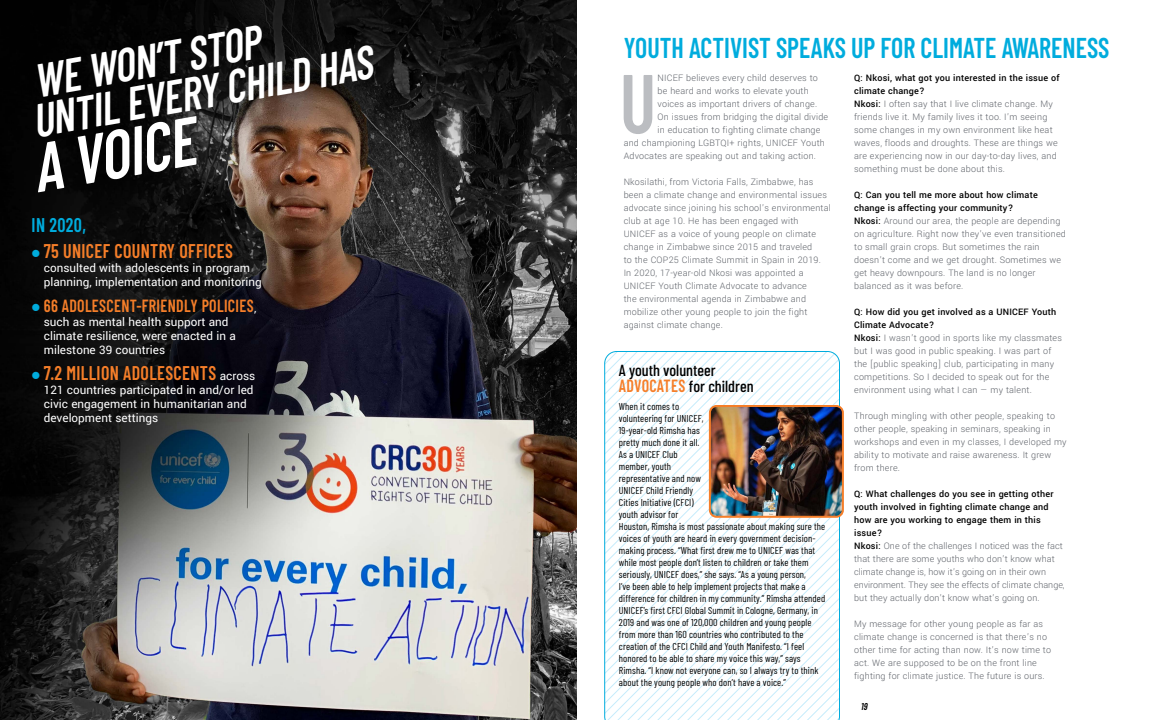
<style>
.page{position:relative;width:1152px;height:720px;background:#fff}
.page>*{position:absolute;margin:0;border:0;box-sizing:border-box;transform-origin:0 0}
.t1{font:600 83.4px "Barlow Condensed";color:#bbbdc1;scale:.91 1}
.t2{font:italic 600 68.3px "Barlow Condensed";color:#fff;scale:.91 1}
.t3{font:italic 600 46.8px/39.3px "Barlow Condensed";color:#fff;scale:.91 1}
.t4{font:600 28.6px "Barlow Condensed";color:#00acdd;scale:.91 1}
.t5{font:600 19.8px "Barlow Condensed";letter-spacing:.02em;color:#f57e29;scale:.91 1}
.t6{font:600 19.8px "Barlow Condensed";letter-spacing:.02em;color:#00acdd;scale:.91 1}
.t7{font:600 17.6px "Barlow Condensed";letter-spacing:.02em;color:#f57e29;scale:.91 1}
.t8{font:500 16px/16px "Barlow Condensed";color:#000}
.t9{font:13px/14px "Yantramanav";color:#fff}
.t10{font:300 10px/13px "Yantramanav";letter-spacing:.02em;color:#5f636a}
.t11{font:10px/12px "Barlow Condensed";letter-spacing:.01em;color:#000}
.t12{font:italic 600 9.9px "Barlow Condensed";color:#000;scale:.91 1}
.s1{font-family:"Yantramanav";font-weight:400;font-size:13px;color:#fff}
.s2{font-weight:600;font-size:17.6px;color:#f57e29}
.s3{font-weight:500;color:#000}
</style>
<div class="page">
<img style="left:0;top:0;width:577px;height:720px">
<svg style="left:604px;top:351px;width:236px;height:369px"></svg>
<img style="left:710px;top:406px;width:131px;height:111px">
<div style="left:709px;top:405px;width:135px;height:113px;border:2px solid #f57e29;border-radius:7px"></div>
<svg style="left:32px;top:249px;width:8px;height:8px"></svg>
<svg style="left:32px;top:303px;width:8px;height:8px"></svg>
<svg style="left:32px;top:371px;width:8px;height:8px"></svg>
<h3 class="t3" style="left:22px;top:60px;width:380px;rotate:-10deg">WE WON’T STOP<br>UNTIL EVERY CHILD HAS</h3>
<h2 class="t2" style="left:24px;top:120px;width:181px;rotate:-10deg">A VOICE</h2>
<h3 class="t6" style="left:32px;top:210px;width:61px">IN 2020,</h3>
<h3 class="t5" style="left:44px;top:236px;width:209px">75 UNICEF COUNTRY OFFICES</h3>
<h3 class="t9" style="left:44px;top:261px;width:219px">consulted with adolescents in program planning, implementation and monitoring</h3>
<h3 class="t7" style="left:44px;top:293px;width:235px">66 ADOLESCENT-FRIENDLY POLICIES<span class="s1">,</span></h3>
<h3 class="t9" style="left:44px;top:315px;width:193px">such as mental health support and climate resilience, were enacted in a milestone 39 countries</h3>
<h3 class="t5" style="left:44px;top:358px;width:234px">7.2 MILLION ADOLESCENTS <span class="s1">across</span></h3>
<h3 class="t9" style="left:44px;top:383px;width:211px">121 countries participated in and/or led civic engagement in humanitarian and development settings</h3>
<h3 class="t4" style="left:624px;top:27px;width:535px">YOUTH ACTIVIST SPEAKS UP FOR CLIMATE AWARENESS</h3>
<h1 class="t1" style="left:620px;top:44px;width:41px">U</h1>
<p class="t10" style="left:658px;top:72px;width:162px">NICEF believes every child deserves to</p>
<p class="t10" style="left:658px;top:85px;width:153px">be heard and works to elevate youth</p>
<p class="t10" style="left:658px;top:98px;width:161px">voices as important drivers of change.</p>
<p class="t10" style="left:658px;top:111px;width:172px">On issues from bridging the digital divide</p>
<p class="t10" style="left:658px;top:124px;width:164px">in education to fighting climate change</p>
<p class="t10" style="left:624px;top:137px;width:203px">and championing LGBTQI+ rights, UNICEF Youth</p>
<p class="t10" style="left:624px;top:150px;width:194px">Advocates are speaking out and taking action.</p>
<p class="t10" style="left:624px;top:175px;width:209px">Nkosilathi, from Victoria Falls, Zimbabwe, has been a climate change and environmental issues advocate since joining his school’s environmental club at age 10. He has been engaged with UNICEF as a voice of young people on climate change in Zimbabwe since 2015 and traveled<br>to the COP25 Climate Summit in Spain in 2019.<br>In 2020, 17-year-old Nkosi was appointed a UNICEF Youth Climate Advocate to advance<br>the environmental agenda in Zimbabwe and mobilize other young people to join the fight against climate change.</p>
<h3 class="t8" style="left:619px;top:361px;width:136px">A youth volunteer<br><span class="s2">ADVOCATES</span> for children</h3>
<p class="t11" style="left:619px;top:400px;width:208px">When it comes to<br>volunteering for UNICEF,<br>19-year-old Rimsha has<br>pretty much done it all.<br>As a UNICEF Club<br>member, youth<br>representative and now<br>UNICEF Child Friendly<br>Cities Initiative (CFCI)<br>youth advisor for<br>Houston, Rimsha is most passionate about making sure the voices of youth are heard in every government decision&shy;making process. “What first drew me to UNICEF was that while most people don’t listen to children or take them seriously, UNICEF does,” she says. “As a young person,<br>I’ve been able to help implement projects that make a difference for children in my community.” Rimsha attended UNICEF’s first CFCI Global Summit in Cologne, Germany, in 2019 and was one of 120,000 children and young people from more than 160 countries who contributed to the creation of the CFCI Child and Youth Manifesto. “I feel honored to be able to share my voice this way,” says Rimsha. “I know not everyone can, so I always try to think about the young people who don’t have a voice.”</p>
<p class="t10" style="left:854px;top:72px;width:207px"><span class="s3">Q: Nkosi, what got you interested in the issue of climate change?<br>Nkosi:</span> I often say that I live climate change. My friends live it. My family lives it too. I’m seeing some changes in my own environment like heat waves, floods and droughts. These are things we are experiencing now in our day-to-day lives, and something must be done about this.</p>
<p class="t10" style="left:854px;top:189px;width:213px"><span class="s3">Q: Can you tell me more about how climate change is affecting your community?<br>Nkosi:</span> Around our area, the people are depending on agriculture. Right now they’ve even transitioned to small grain crops. But sometimes the rain doesn’t come and we get drought. Sometimes we get heavy downpours. The land is no longer balanced as it was before.</p>
<p class="t10" style="left:854px;top:306px;width:209px"><span class="s3">Q: How did you get involved as a UNICEF Youth Climate Advocate?<br>Nkosi:</span> I wasn’t good in sports like my classmates but I was good in public speaking. I was part of the [public speaking] club, participating in many competitions. So I decided to speak out for the environment using what I can — my talent.</p>
<p class="t10" style="left:854px;top:410px;width:214px">Through mingling with other people, speaking to other people, speaking in seminars, speaking in workshops and even in my classes, I developed my ability to motivate and raise awareness. It grew from there.</p>
<p class="t10" style="left:854px;top:488px;width:212px"><span class="s3">Q: What challenges do you see in getting other youth involved in fighting climate change and how are you working to engage them in this issue?<br>Nkosi:</span> One of the challenges I noticed was the fact that there are some youths who don’t know what climate change is, how it’s going on in their own environment. They see the effects of climate change, but they actually don’t know what’s going on.</p>
<p class="t10" style="left:854px;top:618px;width:199px">My message for other young people as far as climate change is concerned is that there’s no other time for acting than now. It’s now time to act. We are supposed to be on the front line fighting for climate justice. The future is ours.</p>
<p class="t12" style="left:861px;top:699px;width:11px">19</p>
</div>
